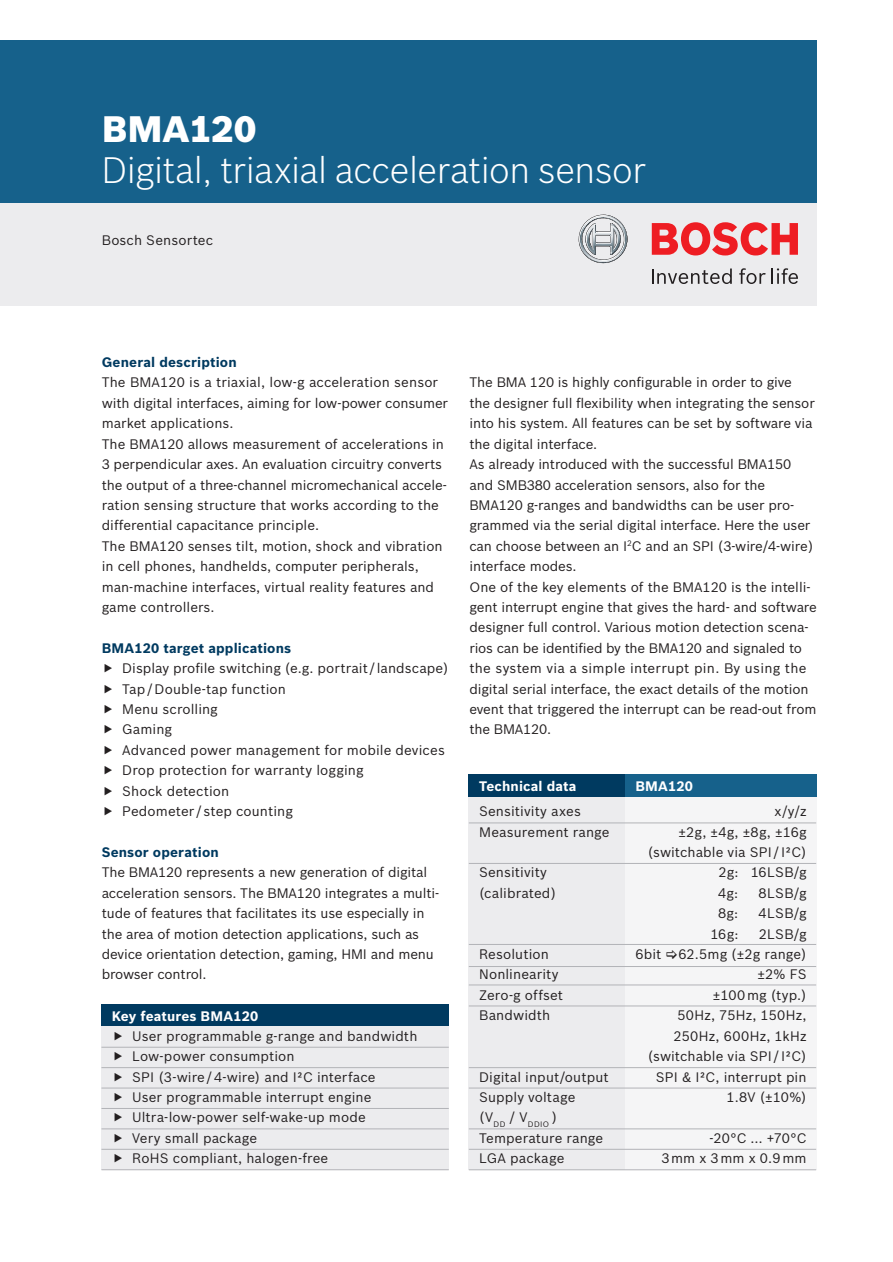
<style>
.page{position:relative;width:893px;height:1262px;background:#fff}
.page>*{position:absolute;margin:0;border:0;box-sizing:border-box;transform-origin:0 0}
.t1{font:300 36px "Bosch Sans";letter-spacing:-.01em;color:#fff}
.t2{font:900 36px "Bosch Sans";color:#fff}
.t3{font:13.5px/20.4px "Bosch Sans";letter-spacing:-.005em;color:#231f20}
.t4{font:700 13.5px "Bosch Sans";letter-spacing:.01em;color:#003a60}
.t5{font:700 13.5px "Bosch Sans";letter-spacing:.01em;color:#fff}
.t6{font:7.8px "Bosch Sans";letter-spacing:.04em;color:#231f20}
</style>
<div class="page">
<div style="left:0;top:40px;width:816px;height:164px;background:#16618b"></div>
<div style="left:0;top:204px;width:816px;height:102px;background:#ececee"></div>
<svg style="left:578px;top:215px;width:49px;height:48px"></svg>
<svg style="left:652px;top:268px;width:79px;height:16px"></svg>
<svg style="left:739px;top:268px;width:26px;height:16px"></svg>
<svg style="left:771px;top:268px;width:26px;height:16px"></svg>
<svg style="left:651px;top:222px;width:146px;height:33px"></svg>
<div style="left:468px;top:774px;width:156px;height:23px;background:#003a60"></div>
<div style="left:624px;top:774px;width:192px;height:23px;background:#16618b"></div>
<div style="left:468px;top:797px;width:156px;height:372px;background:#ececee"></div>
<div style="left:624px;top:797px;width:192px;height:372px;background:#f5f5f6"></div>
<hr style="left:468px;top:966px;width:347px;height:1px;background:#b2b3b7">
<hr style="left:468px;top:822px;width:347px;height:1px;background:#b2b3b7">
<hr style="left:468px;top:863px;width:347px;height:1px;background:#b2b3b7">
<hr style="left:468px;top:944px;width:347px;height:1px;background:#b2b3b7">
<hr style="left:468px;top:984px;width:347px;height:1px;background:#b2b3b7">
<hr style="left:468px;top:1005px;width:347px;height:1px;background:#b2b3b7">
<hr style="left:468px;top:1067px;width:347px;height:1px;background:#b2b3b7">
<hr style="left:468px;top:1087px;width:347px;height:1px;background:#b2b3b7">
<hr style="left:468px;top:1128px;width:347px;height:1px;background:#b2b3b7">
<hr style="left:468px;top:1149px;width:347px;height:1px;background:#b2b3b7">
<hr style="left:468px;top:1169px;width:347px;height:1px;background:#b2b3b7">
<div style="left:101px;top:1004px;width:347px;height:22px;background:#003a60"></div>
<div style="left:101px;top:1026px;width:347px;height:144px;background:#ececee"></div>
<hr style="left:101px;top:1047px;width:347px;height:1px;background:#b2b3b7">
<hr style="left:101px;top:1067px;width:347px;height:1px;background:#b2b3b7">
<hr style="left:101px;top:1108px;width:347px;height:1px;background:#b2b3b7">
<hr style="left:101px;top:1128px;width:347px;height:1px;background:#b2b3b7">
<hr style="left:101px;top:1149px;width:347px;height:1px;background:#b2b3b7">
<hr style="left:101px;top:1087px;width:347px;height:1px;background:#b2b3b7">
<hr style="left:101px;top:1169px;width:347px;height:1px;background:#b2b3b7">
<h1 class="t2" style="left:102px;top:109px;width:156px">BMA120</h1>
<h1 class="t1" style="left:102px;top:156px;width:545px">Digital, triaxial acceleration sensor</h1>
<p class="t3" style="left:102px;top:230px;width:113px">Bosch Sensortec</p>
<p class="t4" style="left:102px;top:356px;width:136px">General description</p>
<p class="t3" style="left:102px;top:373px;width:347px">The BMA120 is a triaxial, low-g acceleration sensor with digital interfaces, aiming for low-power consumer market applications.<br>The BMA120 allows measurement of accelerations in 3 perpendicular axes. An evaluation circuitry converts the output of a three-channel micromechanical accele&shy;ration sensing structure that works according to the differential capacitance principle.<br>The BMA120 senses tilt, motion, shock and vibration in cell phones, handhelds, computer peripherals, man-machine interfaces, virtual reality features and game controllers.</p>
<p class="t4" style="left:102px;top:642px;width:191px">BMA120 target applications</p>
<p class="t3" style="left:122px;top:659px;width:327px">Display profile switching (e.g. portrait / landscape)<br>Tap / Double-tap function<br>Menu scrolling<br>Gaming<br>Advanced power management for mobile devices<br>Drop protection for warranty logging<br>Shock detection<br>Pedometer / step counting</p>
<p class="t4" style="left:102px;top:846px;width:118px">Sensor operation</p>
<p class="t3" style="left:102px;top:863px;width:339px">The BMA120 represents a new generation of digital acceleration sensors. The BMA120 integrates a multi&shy;tude of features that facilitates its use especially in the area of motion detection applications, such as device orientation detection, gaming, HMI and menu browser control.</p>
<p class="t5" style="left:112px;top:1010px;width:148px">Key features BMA120</p>
<p class="t3" style="left:132px;top:1026px;width:287px">User programmable g-range and bandwidth<br>Low-power consumption<br>SPI (3-wire / 4-wire) and I²C interface<br>User programmable interrupt engine<br>Ultra-low-power self-wake-up mode<br>Very small package<br>RoHS compliant, halogen-free</p>
<p class="t3" style="left:469px;top:373px;width:348px">The BMA 120 is highly configurable in order to give<br>the designer full flexibility when integrating the sensor into his system. All features can be set by software via the digital interface.<br>As already introduced with the successful BMA150 and SMB380 acceleration sensors, also for the BMA120 g-ranges and bandwidths can be user pro&shy;grammed via the serial digital interface. Here the user can choose between an I<sup>2</sup>C and an SPI (3-wire/4-wire) interface modes.<br>One of the key elements of the BMA120 is the intelli&shy;gent interrupt engine that gives the hard- and software designer full control. Various motion detection scena&shy;rios can be identified by the BMA120 and signaled to the system via a simple interrupt pin. By using the digital serial interface, the exact details of the motion event that triggered the interrupt can be read-out from the BMA120.</p>
<p class="t5" style="left:479px;top:780px;width:99px">Technical data</p>
<p class="t5" style="left:635px;top:780px;width:59px">BMA120</p>
<p class="t3" style="left:479px;top:802px;width:132px">Sensitivity axes<br>Measurement range</p>
<p class="t3" style="left:479px;top:863px;width:78px">Sensitivity (calibrated)</p>
<p class="t3" style="left:774px;top:802px;width:34px">x/y/z</p>
<p class="t3" style="left:678px;top:822px;width:130px">±2g, ±4g, ±8g, ±16g</p>
<p class="t3" style="left:647px;top:843px;width:160px">(switchable via SPI / I²C)</p>
<p class="t3" style="left:718px;top:863px;width:90px">2g: 16LSB/g</p>
<p class="t3" style="left:717px;top:883px;width:22px">4g:</p>
<p class="t3" style="left:758px;top:883px;width:50px">8LSB/g</p>
<p class="t3" style="left:717px;top:904px;width:22px">8g:</p>
<p class="t3" style="left:758px;top:904px;width:49px">4LSB/g</p>
<p class="t3" style="left:710px;top:924px;width:30px">16g:</p>
<p class="t3" style="left:758px;top:924px;width:49px">2LSB/g</p>
<p class="t3" style="left:635px;top:945px;width:28px">6bit</p>
<p class="t3" style="left:647px;top:945px;width:160px;text-align:right">62.5mg (±2g range) ±2% FS<br>±100 mg (typ.)<br>50Hz, 75Hz, 150Hz,<br>250Hz, 600Hz, 1kHz (switchable via SPI / I²C)<br>SPI &amp; I²C, interrupt pin<br>1.8V (±10%)</p>
<p class="t3" style="left:661px;top:1128px;width:147px;text-align:right">-20°C … +70°C<br>3 mm x 3 mm x 0.9 mm</p>
<p class="t3" style="left:479px;top:945px;width:86px">Resolution<br>Nonlinearity<br>Zero-g offset<br>Bandwidth</p>
<p class="t3" style="left:479px;top:1067px;width:131px">Digital input/output<br>Supply voltage</p>
<p class="t6" style="left:479px;top:1120px;width:80px"><sup>(V</sup>DD <sup>/</sup> <sup>V</sup>DDIO <sup>)</sup></p>
<p class="t3" style="left:479px;top:1128px;width:126px">Temperature range<br>LGA package</p>
</div>
